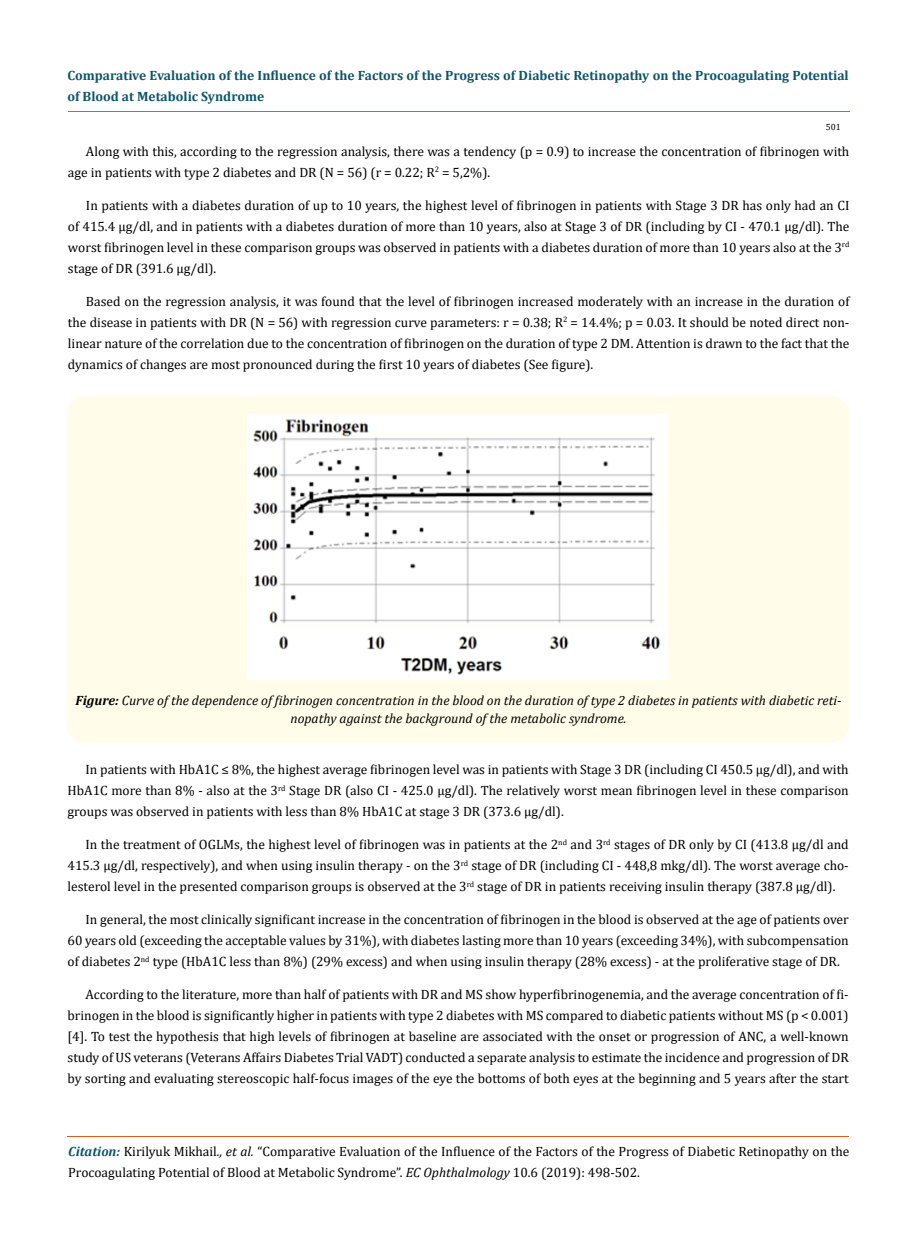
<style>
.page{position:relative;width:917px;height:1242px;background:#fff}
.page>*{position:absolute;margin:0;border:0;box-sizing:border-box;transform-origin:0 0}
.t1{font:13.5px/21px "Cambria";color:#000;text-align:justify}
.t2{font:italic 13.5px/18px "Cambria";color:#000;text-align:center}
.t3{font:700 13.5px/21px "Cambria";color:#0e546a}
.t4{font:9px "Cambria";color:#000}
.s1{font-weight:700}
.s2{font-weight:700;font-style:italic;color:#0e546a}
.s3{font-style:italic}
</style>
<div class="page">
<hr style="left:68px;top:111px;width:781px;height:1px;background:#e05d1a">
<hr style="left:67px;top:1137px;width:782px;height:1px;background:#e05d1a">
<div style="left:67px;top:396px;width:781px;height:347px;background:#fffde9;border-radius:18px"></div>
<img style="left:248px;top:414px;width:419px;height:265px">
<p class="t3" style="left:67px;top:64px;width:782px">Comparative Evaluation of the Influence of the Factors of the Progress of Diabetic Retinopathy on the Procoagulating Potential of Blood at Metabolic Syndrome</p>
<p class="t4" style="left:825px;top:121px;width:16px">501</p>
<p class="t1" style="left:68px;top:141px;width:783px;text-indent:18px">Along with this, according to the regression analysis, there was a tendency (p = 0.9) to increase the concentration of fibrinogen with age in patients with type 2 diabetes and DR (N = 56) (r = 0.22; R<sup>2</sup> = 5,2%).</p>
<p class="t1" style="left:68px;top:195px;width:783px;text-indent:18px">In patients with a diabetes duration of up to 10 years, the highest level of fibrinogen in patients with Stage 3 DR has only had an CI of 415.4 µg/dl, and in patients with a diabetes duration of more than 10 years, also at Stage 3 of DR (including by CI - 470.1 µg/dl). The worst fibrinogen level in these comparison groups was observed in patients with a diabetes duration of more than 10 years also at the 3<sup>rd </sup>stage of DR (391.6 µg/dl).</p>
<p class="t1" style="left:68px;top:291px;width:783px;text-indent:18px">Based on the regression analysis, it was found that the level of fibrinogen increased moderately with an increase in the duration of the disease in patients with DR (N = 56) with regression curve parameters: r = 0.38; R<sup>2</sup> = 14.4%; p = 0.03. It should be noted direct non&shy;linear nature of the correlation due to the concentration of fibrinogen on the duration of type 2 DM. Attention is drawn to the fact that the dynamics of changes are most pronounced during the first 10 years of diabetes (See figure).</p>
<p class="t2" style="left:76px;top:691px;width:767px"><span class="s1">Figure:</span> Curve of the dependence of fibrinogen concentration in the blood on the duration of type 2 diabetes in patients with diabetic reti&shy;nopathy against the background of the metabolic syndrome.</p>
<p class="t1" style="left:68px;top:759px;width:782px;text-indent:18px">In patients with HbA1C ≤ 8%, the highest average fibrinogen level was in patients with Stage 3 DR (including CI 450.5 µg/dl), and with HbA1C more than 8% - also at the 3<sup>rd</sup> Stage DR (also CI - 425.0 µg/dl). The relatively worst mean fibrinogen level in these comparison groups was observed in patients with less than 8% HbA1C at stage 3 DR (373.6 µg/dl).</p>
<p class="t1" style="left:68px;top:834px;width:782px;text-indent:18px">In the treatment of OGLMs, the highest level of fibrinogen was in patients at the 2<sup>nd</sup> and 3<sup>rd</sup> stages of DR only by CI (413.8 µg/dl and 415.3 µg/dl, respectively), and when using insulin therapy - on the 3<sup>rd</sup> stage of DR (including CI - 448,8 mkg/dl). The worst average cho&shy;lesterol level in the presented comparison groups is observed at the 3<sup>rd</sup> stage of DR in patients receiving insulin therapy (387.8 µg/dl).</p>
<p class="t1" style="left:68px;top:909px;width:782px;text-indent:18px">In general, the most clinically significant increase in the concentration of fibrinogen in the blood is observed at the age of patients over 60 years old (exceeding the acceptable values by 31%), with diabetes lasting more than 10 years (exceeding 34%), with subcompensation of diabetes 2<sup>nd</sup> type (HbA1C less than 8%) (29% excess) and when using insulin therapy (28% excess) - at the proliferative stage of DR.</p>
<p class="t1" style="left:68px;top:984px;width:782px;text-indent:18px">According to the literature, more than half of patients with DR and MS show hyperfibrinogenemia, and the average concentration of fi&shy;brinogen in the blood is significantly higher in patients with type 2 diabetes with MS compared to diabetic patients without MS (p &lt; 0.001) [4]. To test the hypothesis that high levels of fibrinogen at baseline are associated with the onset or progression of ANC, a well-known study of US veterans (Veterans Affairs Diabetes Trial VADT) conducted a separate analysis to estimate the incidence and progression of DR by sorting and evaluating stereoscopic half-focus images of the eye the bottoms of both eyes at the beginning and 5 years after the start</p>
<p class="t1" style="left:68px;top:1141px;width:782px"><span class="s2">Citation:</span> Kirilyuk Mikhail<span class="s3">., et al.</span> “Comparative Evaluation of the Influence of the Factors of the Progress of Diabetic Retinopathy on the<br>Procoagulating Potential of Blood at Metabolic Syndrome”. <span class="s3">EC Ophthalmology</span> 10.6 (2019): 498-502.</p>
</div>
